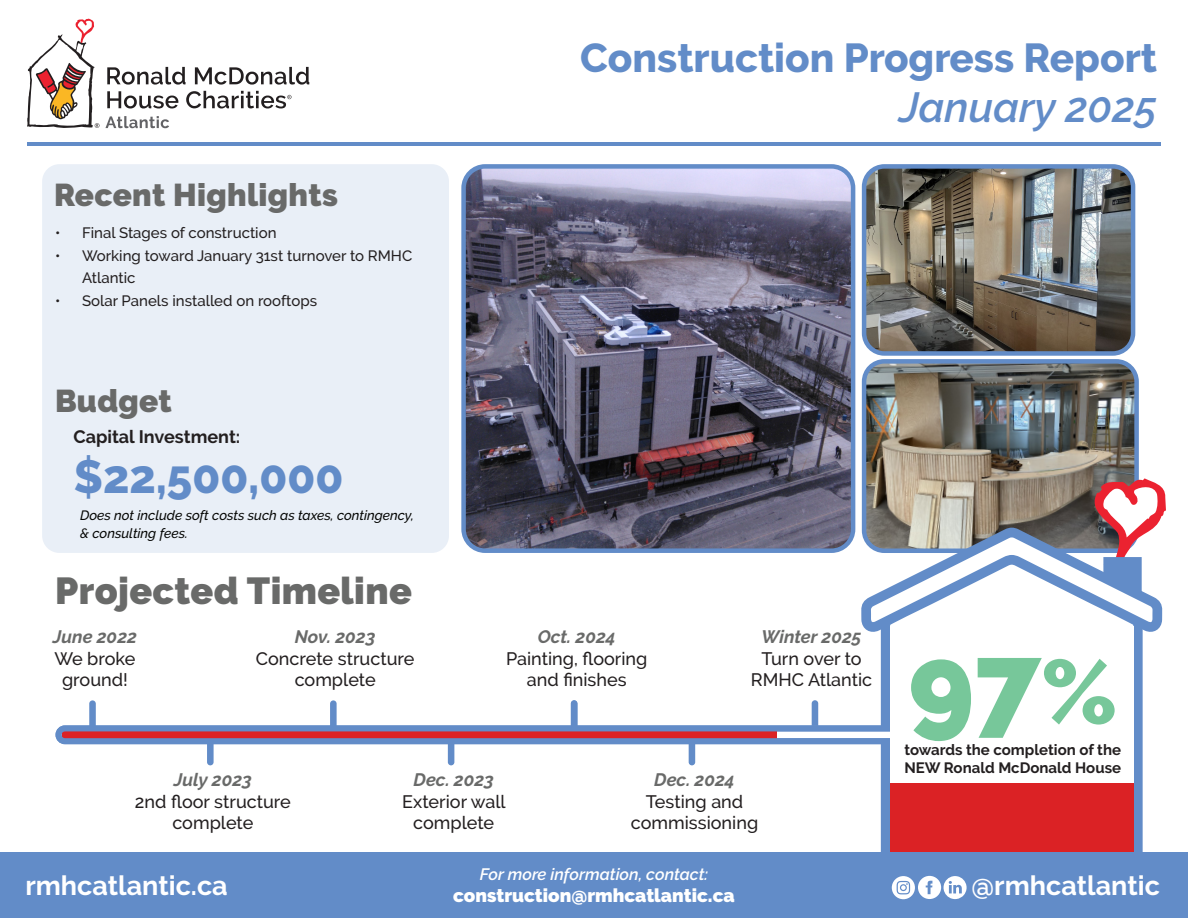
<style>
.page{position:relative;width:1188px;height:918px;background:#fff}
.page>*{position:absolute;margin:0;border:0;box-sizing:border-box;transform-origin:0 0}
.t1{font:900 112.5px "Raleway";color:#77c79a}
.t2{font:800 46.5px "Raleway";letter-spacing:-.01em;color:#628cc8}
.t3{font:italic 600 42px "Raleway";color:#628cc8}
.t4{font:800 40.35px "Raleway";color:#628cc8}
.t5{font:900 37.5px "Raleway";letter-spacing:.01em;color:#696a69}
.t6{font:700 31.8px "Raleway";color:#fff}
.t7{font:900 31.5px "Raleway";letter-spacing:.01em;color:#696a69}
.t8{font:700 27px "Raleway";color:#fff}
.t9{font:900 18.75px "Raleway";color:#fff}
.t10{font:500 18px/21.6px "Raleway";color:#231f20;text-align:center}
.t11{font:italic 700 18px "Raleway";color:#696a69}
.t12{font:700 18px "Raleway";color:#231f20}
.t13{font:italic 600 16.5px "Raleway";color:#fff}
.t14{font:500 15px/22.5px "Raleway";color:#231f20}
.t15{font:700 15px "Raleway";color:#231f20}
.t16{font:italic 500 13.5px/18px "Raleway";color:#040503}
.s1{font-size:90px}
</style>
<div class="page">
<hr style="left:27px;top:142px;width:1134px;height:4px;background:#628cc8">
<svg style="left:107px;top:67px;width:79px;height:18px"></svg>
<svg style="left:195px;top:67px;width:114px;height:18px"></svg>
<svg style="left:107px;top:91px;width:71px;height:18px"></svg>
<svg style="left:105px;top:116px;width:64px;height:12px"></svg>
<svg style="left:27px;top:19px;width:72px;height:109px"></svg>
<svg style="left:186px;top:91px;width:106px;height:18px"></svg>
<div style="left:42px;top:164px;width:407px;height:389px;background:#e9eff7;border-radius:17px"></div>
<img style="left:867px;top:364px;width:267px;height:114px">
<div style="left:862px;top:359px;width:277px;height:194px;border:4px solid #628cc8;border-radius:20px"></div>
<img style="left:466px;top:169px;width:384px;height:379px">
<div style="left:461px;top:164px;width:394px;height:389px;border:4px solid #628cc8;border-radius:22px"></div>
<img style="left:867px;top:169px;width:263px;height:182px">
<div style="left:862px;top:164px;width:273px;height:192px;border:4px solid #628cc8;border-radius:20px"></div>
<svg style="left:881px;top:634px;width:262px;height:218px;background:#6e91c8"></svg>
<svg style="left:861px;top:478px;width:305px;height:156px"></svg>
<div style="left:890px;top:626px;width:243px;height:210px;background:#fff"></div>
<div style="left:890px;top:783px;width:243px;height:69px;background:#db2225"></div>
<svg style="left:55px;top:700px;width:835px;height:65px"></svg>
<div style="left:0;top:852px;width:1188px;height:66px;background:#628cc8"></div>
<svg style="left:891px;top:875px;width:76px;height:24px"></svg>
<p class="t7" style="left:54px;top:177px;width:285px">Recent Highlights</p>
<p class="t14" style="left:55px;top:222px;width:223px">• Final Stages of construction</p>
<p class="t14" style="left:82px;top:244px;width:332px;text-indent:-27px">• Working toward January 31st turnover to RMHC<br>Atlantic</p>
<p class="t14" style="left:55px;top:289px;width:264px">• Solar Panels installed on rooftops</p>
<p class="t7" style="left:55px;top:383px;width:118px">Budget</p>
<p class="t12" style="left:73px;top:426px;width:169px">Capital Investment:</p>
<p class="t2" style="left:73px;top:450px;width:272px">$22,500,000</p>
<p class="t16" style="left:80px;top:506px;width:336px">Does not include soft costs such as taxes, contingency, &amp; consulting fees.</p>
<p class="t5" style="left:55px;top:569px;width:358px">Projected Timeline</p>
<p class="t4" style="left:580px;top:35px;width:578px">Construction Progress Report</p>
<p class="t3" style="left:899px;top:83px;width:259px">January 2025</p>
<p class="t11" style="left:53px;top:626px;width:86px">June 2022</p>
<p class="t10" style="left:54px;top:647px;width:83px">We broke</p>
<p class="t10" style="left:62px;top:669px;width:67px">ground!</p>
<p class="t11" style="left:295px;top:626px;width:82px">Nov. 2023</p>
<p class="t10" style="left:256px;top:647px;width:160px">Concrete structure</p>
<p class="t10" style="left:295px;top:669px;width:83px">complete</p>
<p class="t11" style="left:538px;top:626px;width:80px">Oct. 2024</p>
<p class="t10" style="left:506px;top:648px;width:143px">Painting, flooring</p>
<p class="t10" style="left:527px;top:669px;width:101px">and finishes</p>
<p class="t11" style="left:762px;top:626px;width:102px">Winter 2025</p>
<p class="t10" style="left:751px;top:647px;width:123px">Turn over to<br>RMHC Atlantic</p>
<p class="t11" style="left:174px;top:769px;width:79px">July 2023</p>
<p class="t10" style="left:135px;top:790px;width:157px">2nd floor structure</p>
<p class="t10" style="left:172px;top:812px;width:83px">complete</p>
<p class="t11" style="left:414px;top:769px;width:82px">Dec. 2023</p>
<p class="t10" style="left:402px;top:790px;width:105px">Exterior wall complete</p>
<p class="t11" style="left:654px;top:769px;width:82px">Dec. 2024</p>
<p class="t10" style="left:646px;top:790px;width:99px">Testing and</p>
<p class="t10" style="left:631px;top:812px;width:129px">commissioning</p>
<p class="t1" style="left:908px;top:619px;width:211px">97<span class="s1">%</span></p>
<p class="t15" style="left:905px;top:759px;width:218px">NEW Ronald McDonald House</p>
<p class="t15" style="left:905px;top:741px;width:218px">towards the completion of the</p>
<p class="t13" style="left:480px;top:864px;width:230px">For more information, contact:</p>
<p class="t9" style="left:453px;top:885px;width:283px">construction@rmhcatlantic.ca</p>
<h3 class="t6" style="left:27px;top:865px;width:240px">rmhcatlantic.ca</h3>
<h3 class="t6" style="left:939px;top:865px;width:223px">@rmhcatlantic</h3>
<p class="t8" style="left:25px;top:870px;width:204px">rmhcatlantic.ca</p>
<p class="t8" style="left:972px;top:870px;width:190px">@rmhcatlantic</p>
</div>
